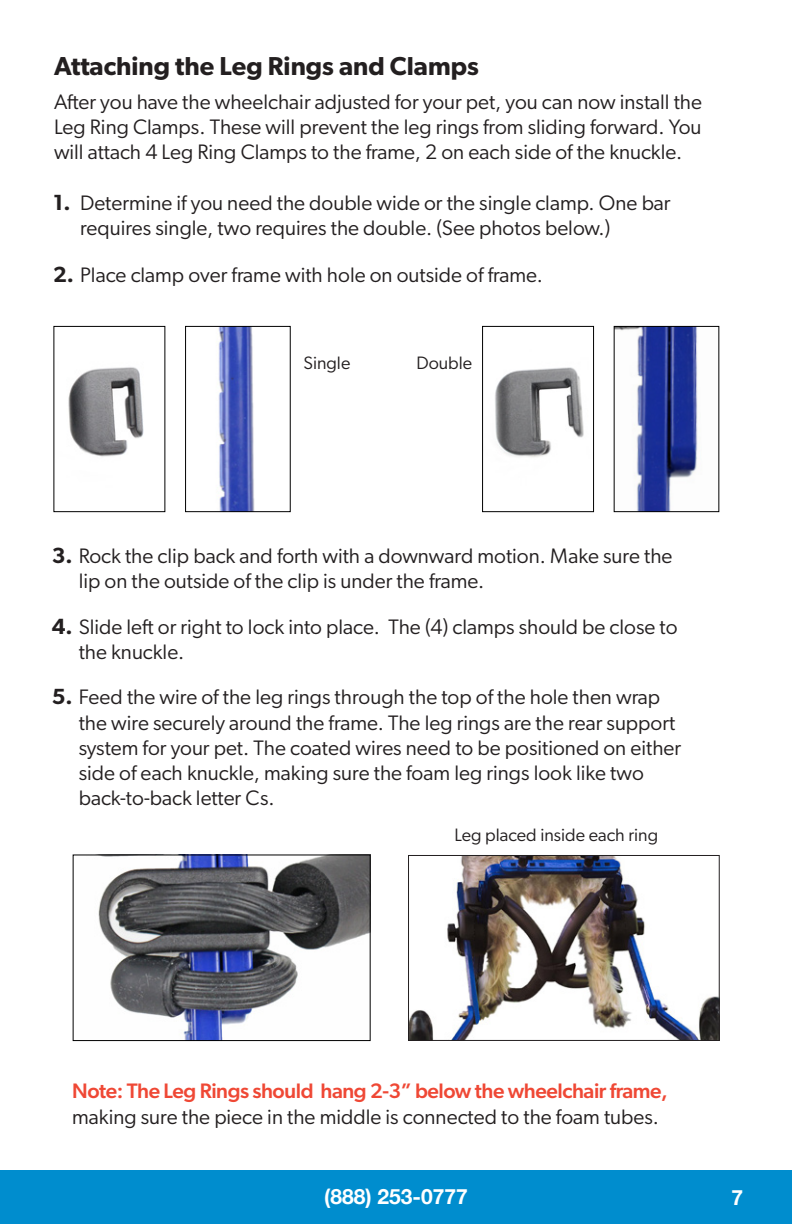
<style>
.page{position:relative;width:792px;height:1224px;background:#fff}
.page>*{position:absolute;margin:0;border:0;box-sizing:border-box;transform-origin:0 0}
.t1{font:600 26px "Gibson";color:#231f20}
.t2{font:21px/25.2px "Gibson";color:#231f20}
.t3{font:500 21px "Gibson";letter-spacing:-.02em;color:#ef4835}
.t4{font:700 21px "Helvetica Neue";color:#fff}
.t5{font:18px "Gibson";color:#231f20}
.s1{font-weight:600;font-size:22px}
</style>
<div class="page">
<div style="left:0;top:1171px;width:792px;height:53px;background:#008dce"></div>
<img style="left:410px;top:857px;width:308px;height:182px">
<div style="left:408px;top:855px;width:312px;height:186px;border:1px solid #231f20"></div>
<img style="left:68px;top:367px;width:76px;height:90px">
<div style="left:53px;top:326px;width:112px;height:186px;border:1px solid #000"></div>
<img style="left:495px;top:367px;width:89px;height:91px">
<div style="left:482px;top:326px;width:112px;height:186px;border:1px solid #000"></div>
<img style="left:616px;top:328px;width:82px;height:182px">
<div style="left:614px;top:326px;width:105px;height:186px;border:1px solid #000"></div>
<img style="left:218px;top:328px;width:37px;height:182px">
<div style="left:185px;top:326px;width:106px;height:186px;border:1px solid #000"></div>
<img style="left:98px;top:856px;width:271px;height:183px">
<div style="left:73px;top:854px;width:298px;height:187px;border:1px solid #000"></div>
<p class="t1" style="left:54px;top:50px;width:426px">Attaching the Leg Rings and Clamps</p>
<p class="t2" style="left:54px;top:89px;width:650px;text-align:justify">After you have the wheelchair adjusted for your pet, you can now install the Leg Ring Clamps. These will prevent the leg rings from sliding forward. You will attach 4 Leg Ring Clamps to the frame, 2 on each side of the knuckle.</p>
<p class="t2" style="left:80px;top:190px;width:592px;text-indent:-27px"><span class="s1">1.</span> Determine if you need the double wide or the single clamp. One bar requires single, two requires the double. (See photos below.)</p>
<p class="t2" style="left:53px;top:262px;width:491px"><span class="s1">2.</span> Place clamp over frame with hole on outside of frame.</p>
<p class="t5" style="left:304px;top:352px;width:48px">Single</p>
<p class="t5" style="left:417px;top:352px;width:57px">Double</p>
<p class="t2" style="left:79px;top:543px;width:595px;text-indent:-27px"><span class="s1">3.</span> Rock the clip back and forth with a downward motion. Make sure the lip on the outside of the clip is under the frame.</p>
<p class="t2" style="left:79px;top:614px;width:600px;text-indent:-27px"><span class="s1">4.</span> Slide left or right to lock into place. The (4) clamps should be close to the knuckle.</p>
<p class="t2" style="left:79px;top:684px;width:604px;text-indent:-27px"><span class="s1">5.</span> Feed the wire of the leg rings through the top of the hole then wrap the wire securely around the frame. The leg rings are the rear support system for your pet. The coated wires need to be positioned on either side of each knuckle, making sure the foam leg rings look like two back-to-back letter Cs.</p>
<p class="t5" style="left:454px;top:824px;width:205px">Leg placed inside each ring</p>
<p class="t3" style="left:72px;top:1079px;width:597px">Note: The Leg Rings should hang 2-3” below the wheelchair frame,</p>
<p class="t2" style="left:72px;top:1104px;width:588px">making sure the piece in the middle is connected to the foam tubes.</p>
<p class="t4" style="left:324px;top:1181px;width:145px">(888) 253-0777</p>
<p class="t4" style="left:732px;top:1181px;width:13px">7</p>
</div>
